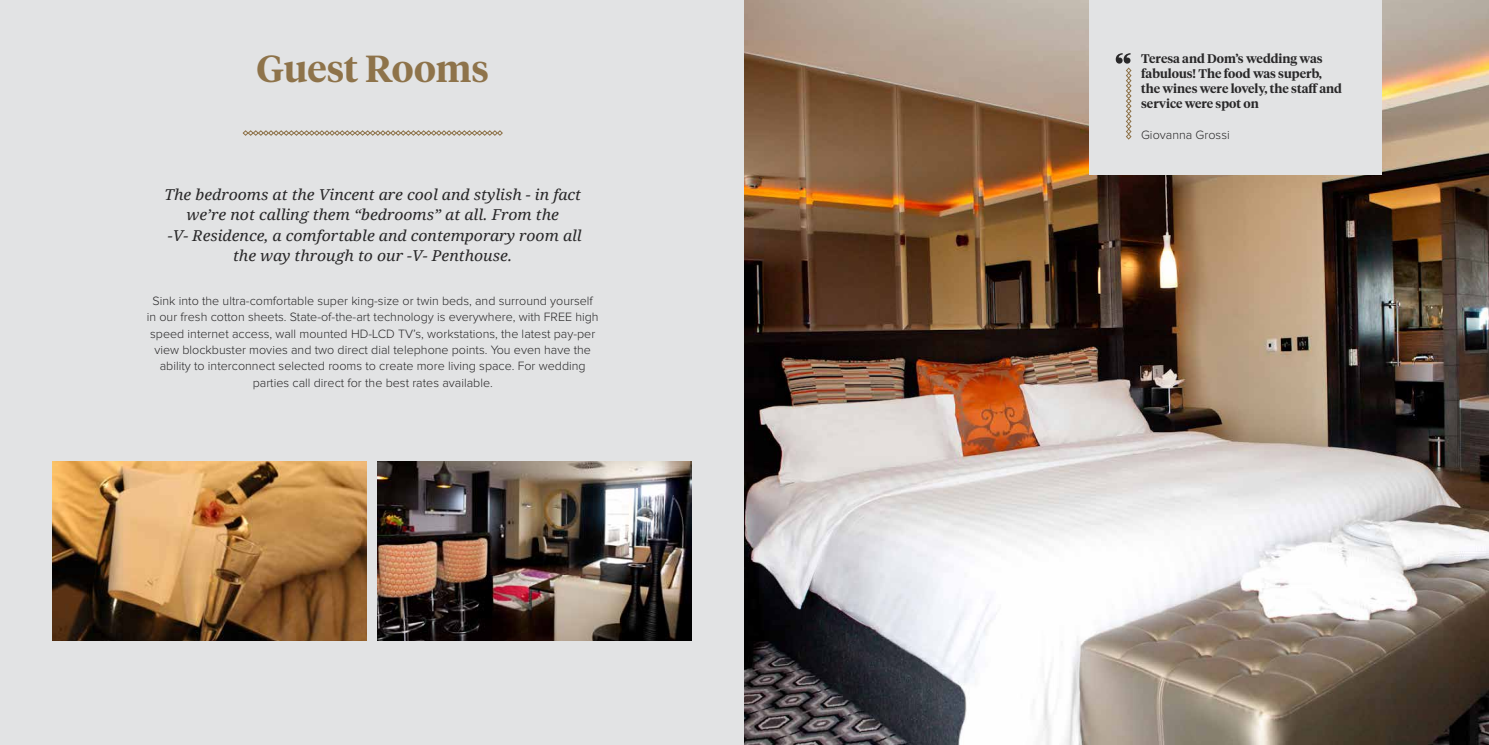
<style>
.page{position:relative;width:1489px;height:745px;background:#fff}
.page>*{position:absolute;margin:0;border:0;box-sizing:border-box;transform-origin:0 0}
.t1{font:600 37.5px "Tiempos Headline";color:#8e734a}
.t2{font:italic 15px/20px "Droid Serif";color:#292829;text-align:center;scale:1.05 1}
.t3{font:300 12.5px/16.2px "Proxima Nova";color:#292829;text-align:center}
.t4{font:600 12.5px/15px "Tiempos Headline";color:#292829}
</style>
<div class="page">
<div style="left:0;top:0;width:754px;height:744px;background:#e2e3e4"></div>
<img style="left:53px;top:461px;width:314px;height:179px">
<img style="left:377px;top:461px;width:315px;height:179px">
<img style="left:744px;top:0;width:744px;height:744px">
<svg style="left:242px;top:130px;width:261px;height:6px"></svg>
<div style="left:1089px;top:0;width:292px;height:175px;background:#e2e3e4"></div>
<svg style="left:1115px;top:53px;width:16px;height:86px"></svg>
<h1 class="t1" style="left:256px;top:43px;width:234px">Guest Rooms</h1>
<p class="t2" style="left:164px;top:185px;width:399px">The bedrooms at the Vincent are cool and stylish - in fact we’re not calling them “bedrooms” at all. From the<br>-V- Residence, a comfortable and contemporary room all the way through to our -V- Penthouse.</p>
<p class="t3" style="left:147px;top:293px;width:453px">Sink into the ultra-comfortable super king-size or twin beds, and surround yourself in our fresh cotton sheets. State-of-the-art technology is everywhere, with FREE high speed internet access, wall mounted HD-LCD TV’s, workstations, the latest pay-per view blockbuster movies and two direct dial telephone points. You even have the ability to interconnect selected rooms to create more living space. For wedding parties call direct for the best rates available.</p>
<p class="t4" style="left:1140px;top:50px;width:202px">Teresa and Dom’s wedding was fabulous! The food was superb, the wines were lovely, the staff and service were spot on</p>
<p class="t3" style="left:1140px;top:127px;width:90px">Giovanna Grossi</p>
</div>
